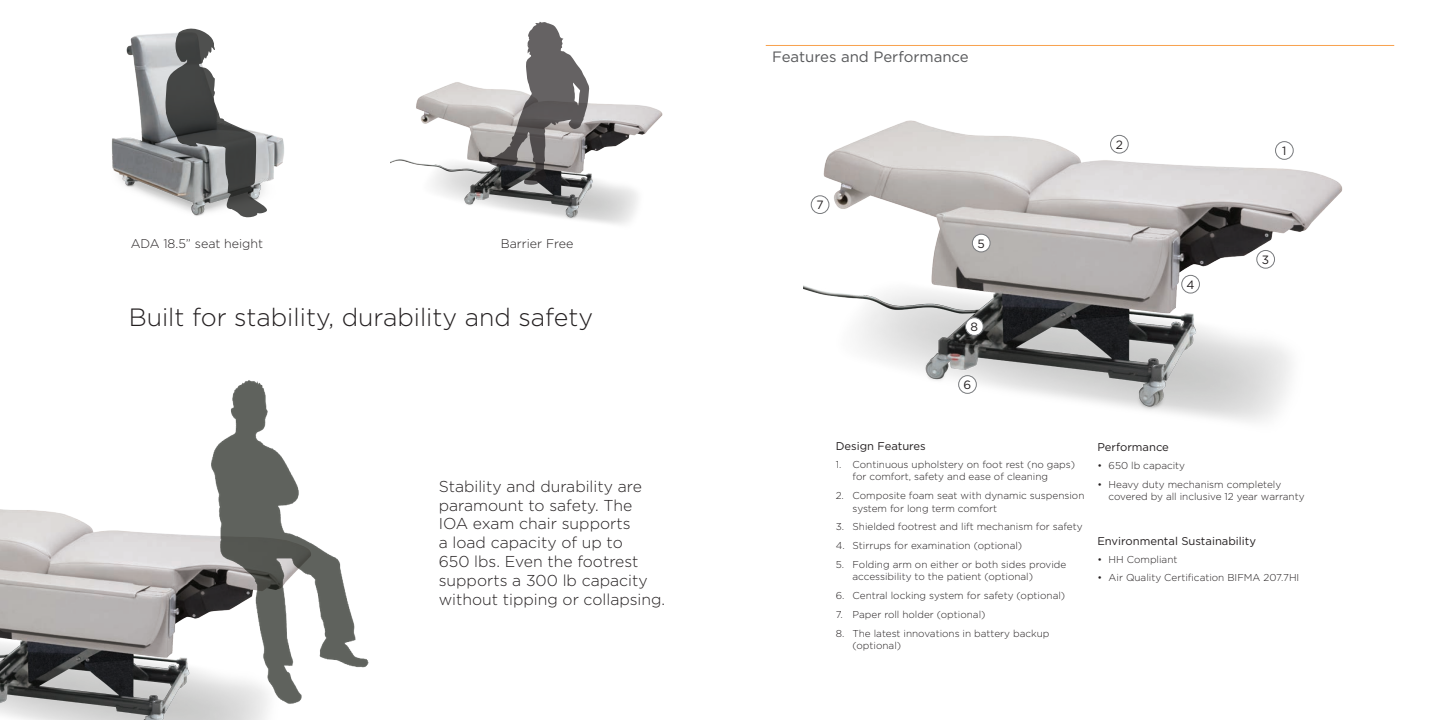
<style>
.page{position:relative;width:1440px;height:720px;background:#fff}
.page>*{position:absolute;margin:0;border:0;box-sizing:border-box;transform-origin:0 0}
.t1{font:300 25px "Gotham";color:#231f20}
.t2{font:300 15.75px/18.9px "Gotham";color:#231f20}
.t3{font:15px "Gotham";color:#57585a}
.t4{font:300 12.5px "Gotham";color:#231f20}
.t5{font:12px "Gotham";color:#231f20}
.t6{font:11.25px "Gotham";color:#231f20}
.t7{font:300 10px/12.5px "Gotham";color:#231f20}
</style>
<div class="page">
<img style="left:803px;top:120px;width:540px;height:302px">
<hr style="left:766px;top:45px;width:628px;height:1px;background:#f8a14d">
<div style="left:1182px;top:275px;width:17px;height:18px;background:#fff;border-radius:50%"></div>
<div style="left:1181px;top:275px;width:19px;height:19px;border:1px solid #787a7d;border-radius:50%"></div>
<div style="left:1276px;top:142px;width:17px;height:17px;background:#fff;border-radius:50%"></div>
<div style="left:1275px;top:141px;width:19px;height:19px;border:1px solid #787a7d;border-radius:50%"></div>
<div style="left:1257px;top:250px;width:18px;height:18px;background:#fff;border-radius:50%"></div>
<div style="left:1256px;top:250px;width:19px;height:19px;border:1px solid #787a7d;border-radius:50%"></div>
<div style="left:972px;top:234px;width:18px;height:18px;background:#fff;border-radius:50%"></div>
<div style="left:972px;top:234px;width:19px;height:18px;border:1px solid #787a7d;border-radius:50%"></div>
<div style="left:959px;top:376px;width:17px;height:17px;background:#fff;border-radius:50%"></div>
<div style="left:958px;top:375px;width:19px;height:19px;border:1px solid #787a7d;border-radius:50%"></div>
<div style="left:811px;top:196px;width:18px;height:18px;background:#fff;border-radius:50%"></div>
<div style="left:811px;top:195px;width:18px;height:19px;border:1px solid #787a7d;border-radius:50%"></div>
<div style="left:966px;top:318px;width:17px;height:17px;background:#fff;border-radius:50%"></div>
<div style="left:965px;top:317px;width:19px;height:19px;border:1px solid #787a7d;border-radius:50%"></div>
<div style="left:1111px;top:135px;width:17px;height:18px;background:#fff;border-radius:50%"></div>
<div style="left:1110px;top:135px;width:19px;height:19px;border:1px solid #787a7d;border-radius:50%"></div>
<img style="left:111px;top:33px;width:173px;height:185px">
<svg style="left:165px;top:28px;width:102px;height:189px"></svg>
<img style="left:0;top:509px;width:266px;height:211px">
<img style="left:114px;top:380px;width:255px;height:336px">
<img style="left:391px;top:82px;width:272px;height:143px">
<svg style="left:487px;top:22px;width:102px;height:163px"></svg>
<p class="t4" style="left:131px;top:236px;width:134px">ADA 18.5” seat height</p>
<p class="t4" style="left:501px;top:236px;width:74px">Barrier Free</p>
<p class="t1" style="left:129px;top:301px;width:466px">Built for stability, durability and safety</p>
<p class="t2" style="left:439px;top:476px;width:228px">Stability and durability are paramount to safety. The<br>IOA exam chair supports<br>a load capacity of up to<br>650 lbs. Even the footrest supports a 300 lb capacity without tipping or collapsing.</p>
<p class="t3" style="left:772px;top:47px;width:198px">Features and Performance</p>
<p class="t5" style="left:817px;top:198px;width:9px">7</p>
<p class="t5" style="left:978px;top:236px;width:9px">5</p>
<p class="t5" style="left:971px;top:319px;width:9px">8</p>
<p class="t5" style="left:964px;top:377px;width:9px">6</p>
<p class="t5" style="left:1116px;top:137px;width:9px">2</p>
<p class="t5" style="left:1187px;top:277px;width:10px">4</p>
<p class="t5" style="left:1282px;top:143px;width:6px">1</p>
<p class="t5" style="left:1262px;top:252px;width:9px">3</p>
<p class="t6" style="left:836px;top:438px;width:92px">Design Features</p>
<p class="t7" style="left:853px;top:458px;width:224px;text-indent:-17px">1. Continuous upholstery on foot rest (no gaps) for comfort, safety and ease of cleaning</p>
<p class="t7" style="left:853px;top:489px;width:233px;text-indent:-17px">2. Composite foam seat with dynamic suspension system for long term comfort</p>
<p class="t7" style="left:836px;top:520px;width:249px">3. Shielded footrest and lift mechanism for safety</p>
<p class="t7" style="left:836px;top:539px;width:188px">4. Stirrups for examination (optional)</p>
<p class="t7" style="left:853px;top:558px;width:215px;text-indent:-17px">5. Folding arm on either or both sides provide accessibility to the patient (optional)</p>
<p class="t7" style="left:836px;top:589px;width:231px">6. Central locking system for safety (optional)</p>
<p class="t7" style="left:836px;top:608px;width:151px">7. Paper roll holder (optional)</p>
<p class="t7" style="left:853px;top:627px;width:198px;text-indent:-17px">8. The latest innovations in battery backup (optional)</p>
<p class="t6" style="left:1097px;top:439px;width:73px">Performance</p>
<p class="t7" style="left:1097px;top:459px;width:89px">• 650 lb capacity</p>
<p class="t7" style="left:1109px;top:477px;width:197px;text-indent:-11px">• Heavy duty mechanism completely covered by all inclusive 12 year warranty</p>
<p class="t6" style="left:1097px;top:533px;width:160px">Environmental Sustainability</p>
<p class="t7" style="left:1097px;top:553px;width:82px">• HH Compliant</p>
<p class="t7" style="left:1097px;top:571px;width:203px">• Air Quality Certification BIFMA 207.7HI</p>
</div>
